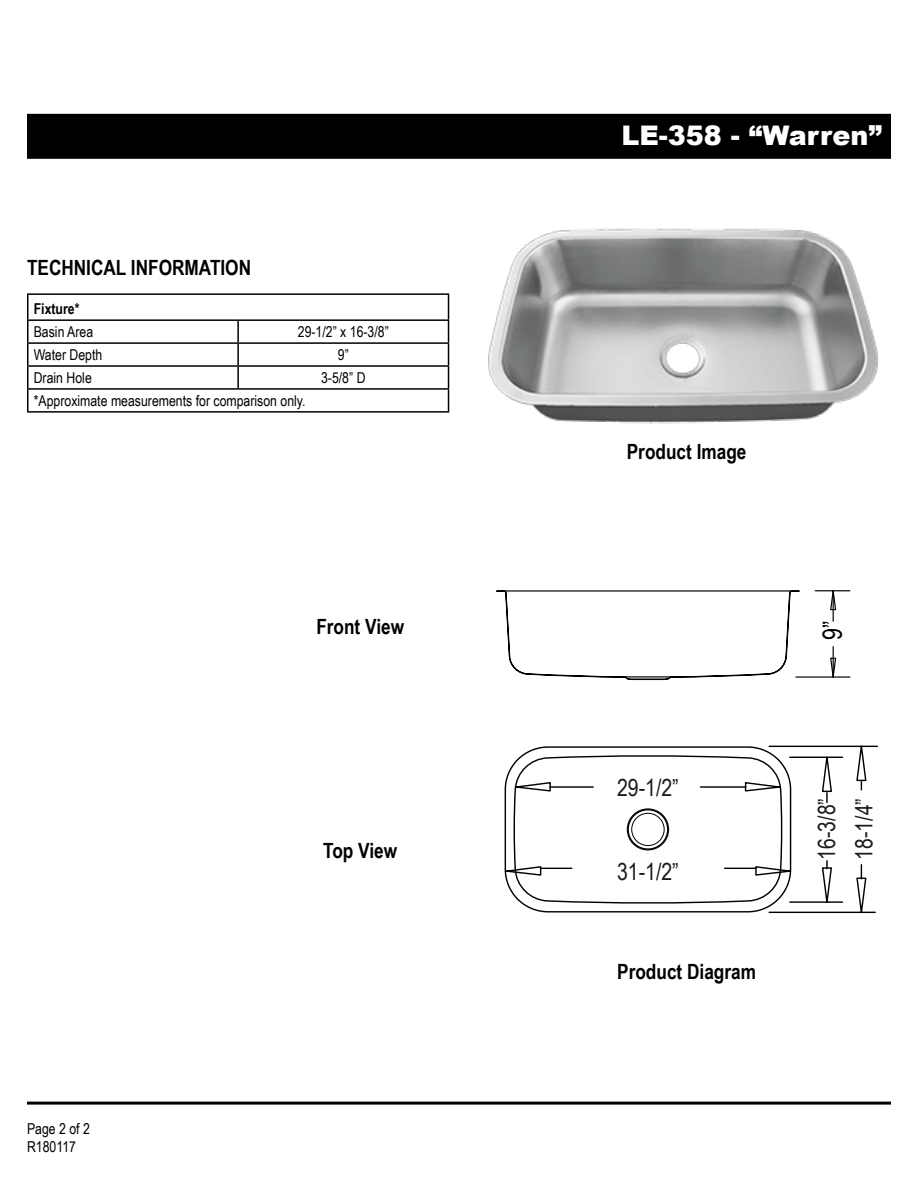
<style>
.page{position:relative;width:918px;height:1188px;background:#fff}
.page>*{position:absolute;margin:0;border:0;box-sizing:border-box;transform-origin:0 0}
.t1{font:900 27px "Arial";color:#fff}
.t2{font:26.4px "Arial Narrow";color:#000}
.t3{font:23.7px "Arial Narrow";color:#1c1a19}
.t4{font:23.55px "Arial Narrow";color:#1c1a19}
.t5{font:700 21px "Arial Narrow";color:#000}
.t6{font:15px/18px "Arial Narrow";color:#000}
.t7{font:700 15px "Arial Narrow";color:#000}
</style>
<div class="page">
<div style="left:27px;top:114px;width:864px;height:45px;background:#000"></div>
<hr style="left:27px;top:1102px;width:864px;height:3px;background:#000">
<img style="left:488px;top:228px;width:391px;height:196px">
<hr style="left:27px;top:293px;width:211px;height:2px;background:#000">
<hr style="left:238px;top:293px;width:211px;height:2px;background:#000">
<hr style="left:27px;top:319px;width:211px;height:2px;background:#000">
<hr style="left:238px;top:319px;width:211px;height:2px;background:#000">
<hr style="left:237px;top:321px;width:2px;height:21px;background:#000">
<hr style="left:27px;top:342px;width:211px;height:2px;background:#000">
<hr style="left:238px;top:342px;width:211px;height:2px;background:#000">
<hr style="left:237px;top:344px;width:2px;height:21px;background:#000">
<hr style="left:27px;top:365px;width:211px;height:2px;background:#000">
<hr style="left:238px;top:365px;width:211px;height:2px;background:#000">
<hr style="left:237px;top:367px;width:2px;height:21px;background:#000">
<hr style="left:27px;top:388px;width:211px;height:2px;background:#000">
<svg style="left:27px;top:295px;width:1px;height:116px"></svg>
<hr style="left:238px;top:388px;width:211px;height:2px;background:#000">
<svg style="left:448px;top:295px;width:1px;height:116px"></svg>
<hr style="left:27px;top:411px;width:211px;height:2px;background:#000">
<hr style="left:238px;top:411px;width:211px;height:2px;background:#000">
<svg style="left:496px;top:590px;width:304px;height:91px"></svg>
<svg style="left:505px;top:746px;width:287px;height:167px"></svg>
<hr style="left:700px;top:786px;width:46px;height:2px;background:#000">
<hr style="left:550px;top:786px;width:43px;height:2px;background:#000">
<hr style="left:769px;top:912px;width:106px;height:1px;background:#000">
<hr style="left:769px;top:746px;width:108px;height:1px;background:#000">
<svg style="left:744px;top:781px;width:37px;height:11px"></svg>
<svg style="left:515px;top:781px;width:37px;height:11px"></svg>
<svg style="left:855px;top:865px;width:12px;height:47px"></svg>
<svg style="left:856px;top:747px;width:11px;height:43px"></svg>
<hr style="left:790px;top:901px;width:53px;height:2px;background:#000">
<hr style="left:790px;top:757px;width:53px;height:1px;background:#000">
<hr style="left:725px;top:868px;width:31px;height:1px;background:#000">
<hr style="left:541px;top:868px;width:31px;height:1px;background:#000">
<svg style="left:755px;top:865px;width:37px;height:12px"></svg>
<svg style="left:505px;top:865px;width:37px;height:12px"></svg>
<svg style="left:821px;top:861px;width:12px;height:42px"></svg>
<svg style="left:821px;top:756px;width:12px;height:46px"></svg>
<hr style="left:815px;top:590px;width:35px;height:1px;background:#000">
<hr style="left:796px;top:676px;width:54px;height:2px;background:#000">
<hr style="left:833px;top:591px;width:1px;height:30px;background:#000">
<hr style="left:833px;top:647px;width:1px;height:30px;background:#000">
<svg style="left:829px;top:590px;width:8px;height:21px"></svg>
<svg style="left:829px;top:657px;width:8px;height:21px"></svg>
<h3 class="t5" style="left:27px;top:252px;width:226px">TECHNICAL INFORMATION</h3>
<p class="t7" style="left:34px;top:298px;width:47px">Fixture*</p>
<p class="t6" style="left:34px;top:322px;width:61px">Basin Area</p>
<p class="t6" style="left:298px;top:322px;width:92px">29-1/2” x 16-3/8”</p>
<p class="t6" style="left:34px;top:345px;width:70px">Water Depth</p>
<p class="t6" style="left:338px;top:345px;width:12px">9”</p>
<p class="t6" style="left:34px;top:368px;width:60px">Drain Hole</p>
<p class="t6" style="left:321px;top:368px;width:46px">3-5/8” D</p>
<p class="t6" style="left:34px;top:391px;width:273px">*Approximate measurements for comparison only.</p>
<h3 class="t5" style="left:316px;top:611px;width:89px">Front View</h3>
<p class="t6" style="left:27px;top:1119px;width:64px">Page 2 of 2<br>R180117</p>
<h3 class="t5" style="left:323px;top:835px;width:76px">Top View</h3>
<h1 class="t1" style="left:621px;top:116px;width:262px">LE-358 - “Warren”</h1>
<h3 class="t5" style="left:627px;top:435px;width:121px">Product Image</h3>
<h3 class="t4" style="left:617px;top:770px;width:63px">29-1/2”</h3>
<h3 class="t4" style="left:617px;top:855px;width:63px">31-1/2”</h3>
<h3 class="t5" style="left:617px;top:955px;width:140px">Product Diagram</h3>
<h2 class="t2" style="left:813px;top:640px;width:21px;rotate:-90deg">9”</h2>
<h3 class="t3" style="left:809px;top:860px;width:63px;rotate:-90deg">16-3/8”</h3>
<h3 class="t3" style="left:847px;top:860px;width:63px;rotate:-90deg">18-1/4”</h3>
</div>
